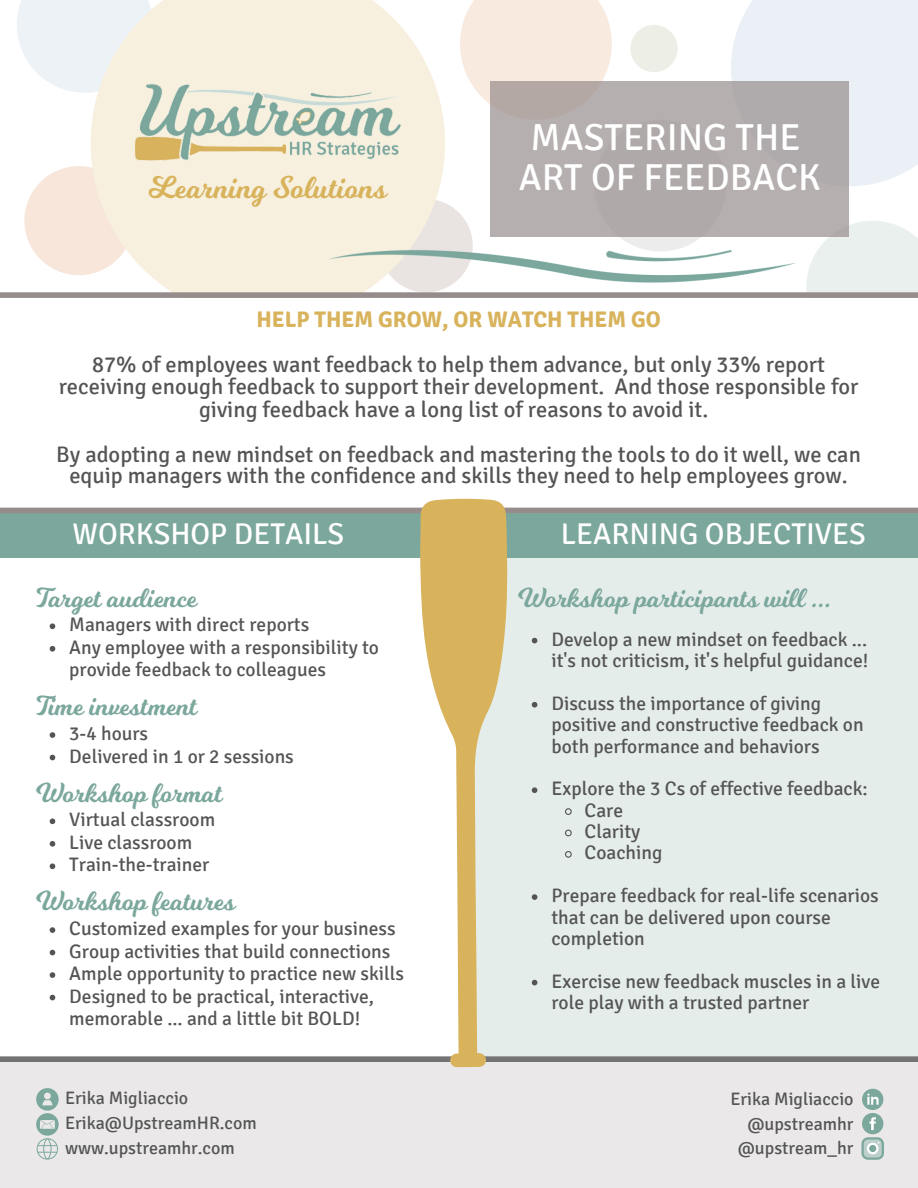
<style>
.page{position:relative;width:918px;height:1188px;background:#fff}
.page>*{position:absolute;margin:0;border:0;box-sizing:border-box;transform-origin:0 0}
.t1{font:37.5px "Signika";color:#fff}
.t2{font:30.9px "Milkshake";color:#d8b35c}
.t3{font:30px "Signika";color:#fff}
.t4{font:27px "Milkshake";color:#7ba79d}
.t5{font:22.5px/22.5px "Signika";color:#545454;text-align:center}
.t6{font:700 22.5px "Signika";color:#d8b35c}
.t7{font:19.5px/21.3px "Signika";color:#545454}
.t8{font:18px "Signika";color:#545454}
</style>
<div class="page">
<div style="left:630px;top:25px;width:48px;height:47px;background:#edeee6;border-radius:50%"></div>
<div style="left:731px;top:0;width:187px;height:186px;background:#eaf0f6"></div>
<svg style="left:17px;top:0;width:74px;height:93px"></svg>
<div style="left:24px;top:166px;width:110px;height:109px;background:#f8e6da;border-radius:50%"></div>
<div style="left:379px;top:199px;width:94px;height:93px;background:#e5dedb;border-radius:50%"></div>
<svg style="left:91px;top:0;width:354px;height:292px;background:#f7f0e1"></svg>
<svg style="left:460px;top:0;width:152px;height:104px;background:#f9ebe2"></svg>
<div style="left:0;top:1059px;width:918px;height:129px;background:#eae8e8"></div>
<div style="left:465px;top:513px;width:453px;height:546px;background:#e5edeb"></div>
<div style="left:0;top:513px;width:490px;height:45px;background:#7ba79d"></div>
<svg style="left:806px;top:221px;width:112px;height:71px;background:#eaf0ef"></svg>
<div style="left:0;top:508px;width:918px;height:5px;background:#968c8c"></div>
<div style="left:490px;top:513px;width:428px;height:45px;background:#7ba79d"></div>
<div style="left:0;top:1056px;width:918px;height:6px;background:#737373"></div>
<svg style="left:156px;top:498px;width:618px;height:570px"></svg>
<div style="left:0;top:292px;width:918px;height:6px;background:#968c8c"></div>
<img style="left:325px;top:237px;width:471px;height:52px">
<svg style="left:861px;top:1089px;width:23px;height:71px"></svg>
<div style="left:490px;top:81px;width:359px;height:155px;background:#b6afaf"></div>
<img style="left:133px;top:79px;width:269px;height:86px">
<svg style="left:36px;top:1088px;width:23px;height:72px"></svg>
<svg style="left:50px;top:623px;width:5px;height:6px"></svg>
<svg style="left:50px;top:646px;width:5px;height:6px"></svg>
<svg style="left:50px;top:732px;width:5px;height:6px"></svg>
<svg style="left:50px;top:755px;width:5px;height:5px"></svg>
<svg style="left:50px;top:818px;width:5px;height:6px"></svg>
<svg style="left:50px;top:841px;width:5px;height:6px"></svg>
<svg style="left:50px;top:863px;width:5px;height:6px"></svg>
<svg style="left:532px;top:638px;width:5px;height:5px"></svg>
<svg style="left:532px;top:702px;width:5px;height:6px"></svg>
<svg style="left:532px;top:787px;width:5px;height:6px"></svg>
<svg style="left:564px;top:807px;width:9px;height:9px"></svg>
<svg style="left:564px;top:829px;width:9px;height:8px"></svg>
<svg style="left:564px;top:850px;width:9px;height:9px"></svg>
<svg style="left:532px;top:894px;width:5px;height:6px"></svg>
<svg style="left:532px;top:980px;width:5px;height:5px"></svg>
<svg style="left:50px;top:927px;width:5px;height:6px"></svg>
<svg style="left:50px;top:950px;width:5px;height:5px"></svg>
<svg style="left:50px;top:972px;width:5px;height:6px"></svg>
<svg style="left:50px;top:995px;width:5px;height:5px"></svg>
<p class="t2" style="left:149px;top:166px;width:240px">Learning Solutions</p>
<p class="t1" style="left:531px;top:114px;width:272px">MASTERING THE</p>
<p class="t1" style="left:519px;top:155px;width:303px">ART OF FEEDBACK</p>
<p class="t6" style="left:256px;top:305px;width:406px">HELP THEM GROW, OR WATCH THEM GO</p>
<p class="t5" style="left:59px;top:353px;width:801px">87% of employees want feedback to help them advance, but only 33% report receiving enough feedback to support their development. And those responsible for giving feedback have a long list of reasons to avoid it.</p>
<p class="t5" style="left:56px;top:444px;width:806px;line-height:21.3px">By adopting a new mindset on feedback and mastering the tools to do it well, we can equip managers with the confidence and skills they need to help employees grow.</p>
<p class="t3" style="left:73px;top:516px;width:273px">WORKSHOP DETAILS</p>
<p class="t3" style="left:561px;top:516px;width:306px">LEARNING OBJECTIVES</p>
<p class="t4" style="left:36px;top:578px;width:162px">Target audience</p>
<p class="t7" style="left:69px;top:614px;width:242px">Managers with direct reports</p>
<p class="t7" style="left:69px;top:636px;width:311px;line-height:22.5px">Any employee with a responsibility to provide feedback to colleagues</p>
<p class="t4" style="left:36px;top:687px;width:163px">Time investment</p>
<p class="t7" style="left:69px;top:723px;width:80px">3-4 hours</p>
<p class="t7" style="left:69px;top:746px;width:226px">Delivered in 1 or 2 sessions</p>
<p class="t4" style="left:36px;top:773px;width:188px">Workshop format</p>
<p class="t7" style="left:69px;top:809px;width:147px">Virtual classroom</p>
<p class="t7" style="left:69px;top:832px;width:125px">Live classroom</p>
<p class="t7" style="left:69px;top:854px;width:142px">Train-the-trainer</p>
<p class="t4" style="left:36px;top:882px;width:201px">Workshop features</p>
<p class="t7" style="left:69px;top:918px;width:328px">Customized examples for your business</p>
<p class="t7" style="left:69px;top:941px;width:323px">Group activities that build connections</p>
<p class="t7" style="left:69px;top:963px;width:336px">Ample opportunity to practice new skills</p>
<p class="t7" style="left:69px;top:985px;width:306px;line-height:22.5px">Designed to be practical, interactive, memorable ... and a little bit BOLD!</p>
<p class="t8" style="left:65px;top:1087px;width:125px">Erika Migliaccio</p>
<p class="t8" style="left:65px;top:1112px;width:193px">Erika@UpstreamHR.com</p>
<p class="t8" style="left:65px;top:1137px;width:171px">www.upstreamhr.com</p>
<p class="t4" style="left:518px;top:579px;width:314px">Workshop participants will ...</p>
<p class="t7" style="left:551px;top:629px;width:319px">Develop a new mindset on feedback ... it's not criticism, it's helpful guidance!</p>
<p class="t7" style="left:551px;top:693px;width:314px">Discuss the importance of giving positive and constructive feedback on both performance and behaviors</p>
<p class="t7" style="left:551px;top:778px;width:318px">Explore the 3 Cs of effective feedback:</p>
<p class="t7" style="left:585px;top:800px;width:40px">Care</p>
<p class="t7" style="left:585px;top:821px;width:57px">Clarity</p>
<p class="t7" style="left:585px;top:842px;width:79px">Coaching</p>
<p class="t7" style="left:551px;top:885px;width:329px">Prepare feedback for real-life scenarios that can be delivered upon course completion</p>
<p class="t7" style="left:551px;top:971px;width:330px">Exercise new feedback muscles in a live role play with a trusted partner</p>
<p class="t8" style="left:730px;top:1088px;width:125px">Erika Migliaccio</p>
<p class="t8" style="left:747px;top:1113px;width:108px">@upstreamhr</p>
<p class="t8" style="left:738px;top:1137px;width:117px">@upstream_hr</p>
</div>
